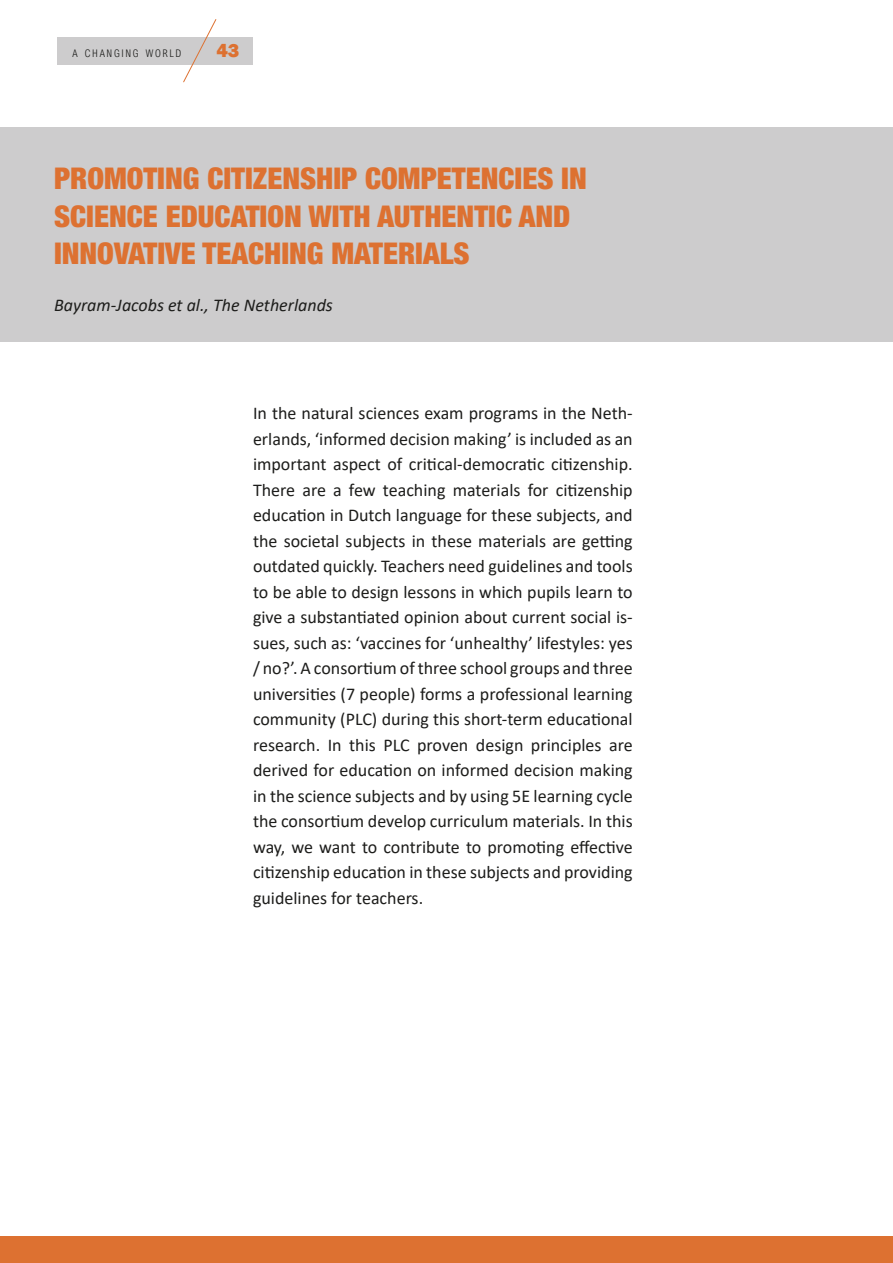
<style>
.page{position:relative;width:893px;height:1263px;background:#fff}
.page>*{position:absolute;margin:0;border:0;box-sizing:border-box;transform-origin:0 0}
.grote_kop{font:900 condensed 30px "Helvetica Neue LT Std";color:#dd7131}
.t1{font:800 19.5px "Franklin Gothic";color:#dd7131}
.Platte_tekst{font:18px/25.5px "Calibri";color:#1d1d1b;text-align:justify}
.cursief{font:italic 18px "Calibri";color:#1d1d1b}
.t2{font:300 10.5px "Arial Nova Cond";letter-spacing:.155em;color:#1d1d1b}
</style>
<div class="page">
<div style="left:57px;top:37px;width:196px;height:27px;background:#cdcccd"></div>
<svg style="left:183px;top:19px;width:34px;height:64px"></svg>
<div style="left:0;top:1236px;width:893px;height:27px;background:#dd7131"></div>
<div style="left:0;top:128px;width:893px;height:214px;background:#cdcccd"></div>
<p class="t2" style="left:72px;top:47px;width:110px">A CHANGING WORLD</p>
<p class="t1" style="left:216px;top:38px;width:24px">43</p>
<p class="grote_kop" style="left:54px;top:160px;width:534px">PROMOTING CITIZENSHIP COMPETENCIES IN</p>
<p class="grote_kop" style="left:54px;top:198px;width:518px">SCIENCE EDUCATION WITH AUTHENTIC AND</p>
<p class="grote_kop" style="left:54px;top:235px;width:417px">INNOVATIVE TEACHING MATERIALS</p>
<p class="cursief" style="left:54px;top:293px;width:280px">Bayram-Jacobs et al., The Netherlands</p>
<p class="Platte_tekst" style="left:253px;top:400px;width:381px">In the natural sciences exam programs in the Neth&shy;erlands, ‘informed decision making’ is included as an important aspect of critical-democratic citizenship.<br>There are a few teaching materials for citizenship education in Dutch language for these subjects, and the societal subjects in these materials are getting outdated quickly. Teachers need guidelines and tools to be able to design lessons in which pupils learn to give a substantiated opinion about current social is&shy;sues, such as: ‘vaccines for ‘unhealthy’ lifestyles: yes / no?’. A consortium of three school groups and three universities (7 people) forms a professional learning community (PLC) during this short-term educational research. In this PLC proven design principles are derived for education on informed decision making in the science subjects and by using 5E learning cycle the consortium develop curriculum materials. In this way, we want to contribute to promoting effective citizenship education in these subjects and providing guidelines for teachers.</p>
</div>
